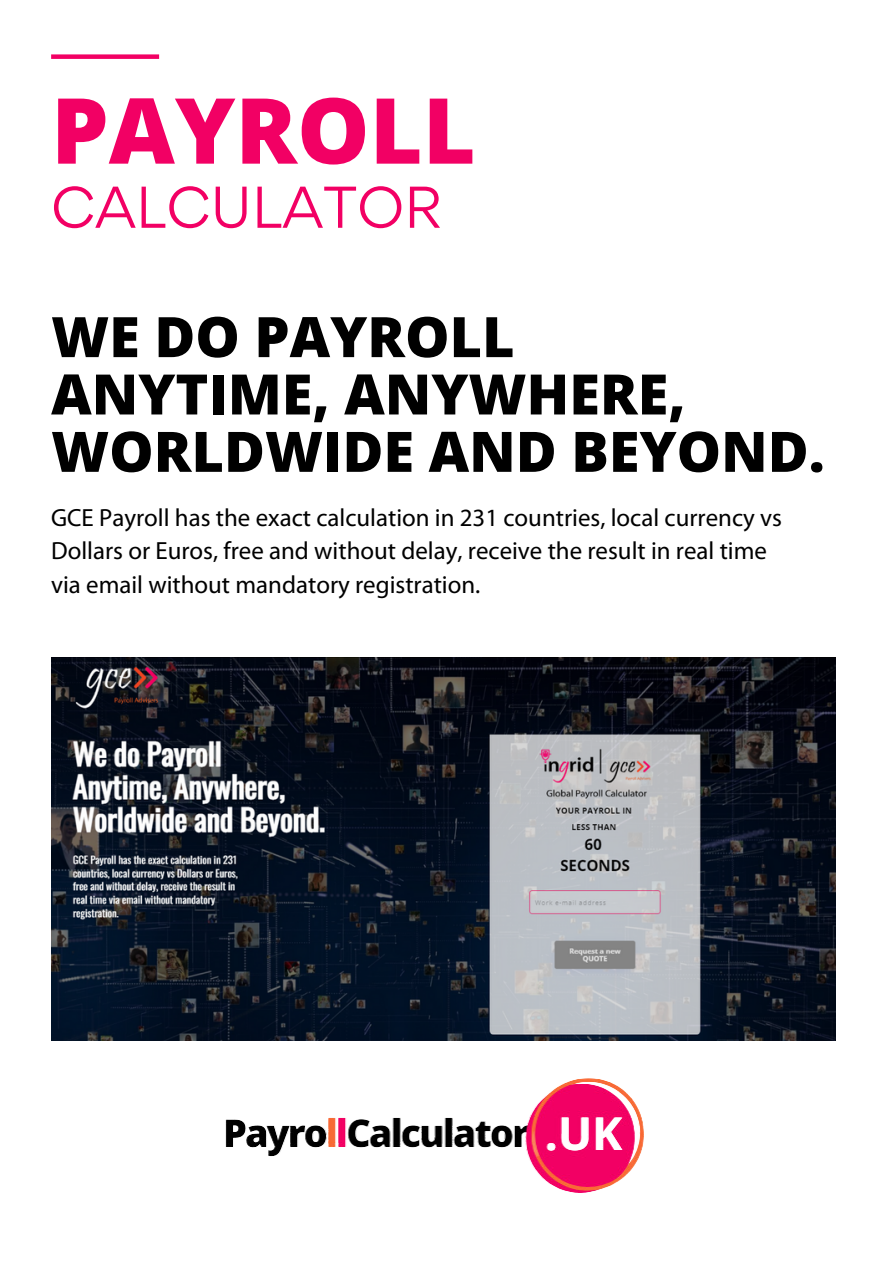
<style>
.page{position:relative;width:893px;height:1264px;background:#fff}
.page>*{position:absolute;margin:0;border:0;box-sizing:border-box;transform-origin:0 0}
.t1{font:800 91.05px "Open Sans";color:#f20064}
.t2{font:800 55.8px/57.3px "Open Sans";color:#000}
.t3{font:52.5px "Gordita";color:#f20064}
.t4{font:24.9px/33.6px "Myriad Pro";color:#000}
</style>
<div class="page">
<div style="left:51px;top:54px;width:108px;height:5px;background:#f20064"></div>
<img style="left:225px;top:1078px;width:419px;height:115px">
<img style="left:51px;top:657px;width:784px;height:383px">
<h1 class="t1" style="left:51px;top:66px;width:426px">PAYROLL</h1>
<h3 class="t3" style="left:51px;top:172px;width:392px">CALCULATOR</h3>
<h2 class="t2" style="left:51px;top:307px;width:775px">WE DO PAYROLL<br>ANYTIME, ANYWHERE,<br>WORLDWIDE AND BEYOND.</h2>
<p class="t4" style="left:51px;top:502px;width:732px">GCE Payroll has the exact calculation in 231 countries, local currency vs<br>Dollars or Euros, free and without delay, receive the result in real time via email without mandatory registration.</p>
</div>
